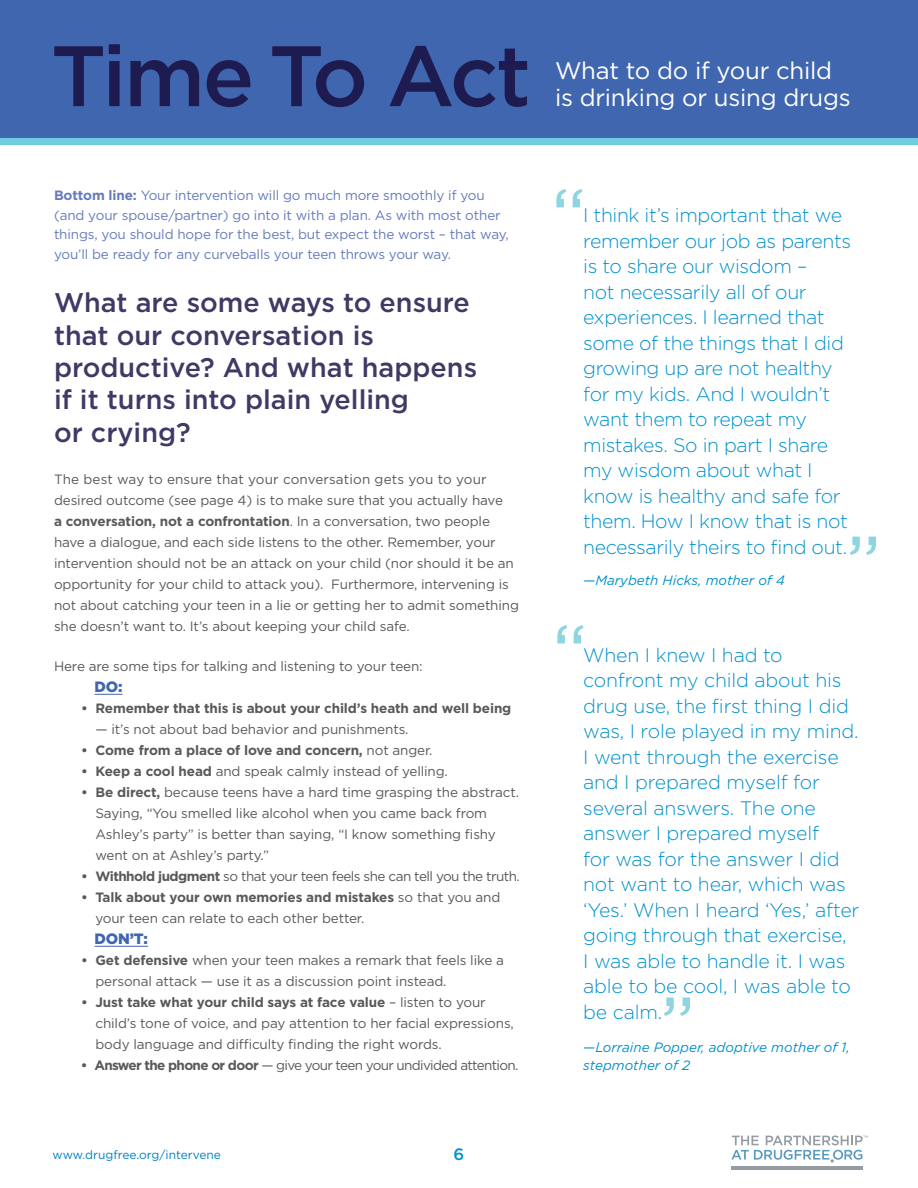
<style>
.page{position:relative;width:918px;height:1188px;background:#fff}
.page>*{position:absolute;margin:0;border:0;box-sizing:border-box;transform-origin:0 0}
.t1{font:500 85.5px "Gotham";letter-spacing:-.04em;color:#1d1b4f}
.t2{font:500 27px/32.4px "Gotham";color:#3e3a65}
.t3{font:24px/27px "Gotham";letter-spacing:-.01em;color:#fff}
.t4{font:300 19.5px/25.5px "Gotham";letter-spacing:-.02em;color:#0091cd}
.t5{font:500 16.5px "Gotham";color:#0091cd}
.t6{font:900 15px "Gotham";color:#4166b0}
.t7{font:13.5px/21px "Gotham";letter-spacing:-.01em;color:#58595b}
.t8{font:13.5px/19.5px "Gotham";letter-spacing:-.01em;color:#657bbc}
.t9{font:700 13.5px "Gotham";letter-spacing:-.01em;color:#58595b}
.t10{font:italic 13.5px/18px "Gotham";color:#0091cd}
.t11{font:13.5px "Gotham";letter-spacing:-.04em;color:#58595b}
.t12{font:13.5px "Gotham";letter-spacing:-.05em;color:#58595b}
.t13{font:12px "Gotham";color:#0081c4}
.s1{font-weight:700}
.s2{font-weight:400}
</style>
<div class="page">
<div style="left:0;top:0;width:918px;height:140px;background:#4166b0"></div>
<div style="left:0;top:138px;width:918px;height:7px;background:#6fcddd"></div>
<hr style="left:731px;top:1166px;width:131px;height:4px;background:#949ca1">
<svg style="left:731px;top:1135px;width:137px;height:28px"></svg>
<svg style="left:94px;top:694px;width:29px;height:1px"></svg>
<hr style="left:94px;top:946px;width:54px;height:1px;background:#4166b0">
<svg style="left:556px;top:189px;width:27px;height:18px"></svg>
<svg style="left:557px;top:625px;width:27px;height:19px"></svg>
<svg style="left:850px;top:537px;width:26px;height:18px"></svg>
<svg style="left:664px;top:998px;width:26px;height:18px"></svg>
<h1 class="t1" style="left:51px;top:27px;width:482px">Time To Act</h1>
<h3 class="t3" style="left:555px;top:56px;width:297px">What to do if your child is drinking or using drugs</h3>
<p class="t8" style="left:54px;top:186px;width:456px"><span class="s1">Bottom line:</span> Your intervention will go much more smoothly if you (and your spouse/partner) go into it with a plan. As with most other things, you should hope for the best, but expect the worst – that way, you’ll be ready for any curveballs your teen throws your way.</p>
<h2 class="t2" style="left:54px;top:286px;width:425px">What are some ways to ensure that our conversation is productive? And what happens if it turns into plain yelling<br>or crying?</h2>
<p class="t7" style="left:54px;top:468px;width:467px">The best way to ensure that your conversation gets you to your desired outcome (see page 4) is to make sure that you actually have<br><span class="s1">a conversation, not a confrontation</span>. In a conversation, two people have a dialogue, and each side listens to the other. Remember, your intervention should not be an attack on your child (nor should it be an opportunity for your child to attack you). Furthermore, intervening is not about catching your teen in a lie or getting her to admit something she doesn’t want to. It’s about keeping your child safe.</p>
<p class="t7" style="left:54px;top:656px;width:370px">Here are some tips for talking and listening to your teen:</p>
<p class="t6" style="left:94px;top:678px;width:30px">DO:</p>
<p class="t9" style="left:81px;top:701px;width:432px">• Remember that this is about your child’s heath and well being</p>
<p class="t7" style="left:95px;top:719px;width:315px">— it’s not about bad behavior and punishments.</p>
<p class="t9" style="left:81px;top:743px;width:353px">• Come from a place of love and concern, <span class="s2">not anger.</span></p>
<p class="t7" style="left:81px;top:761px;width:368px"><span class="s1">• Keep a cool head</span> and speak calmly instead of yelling.</p>
<p class="t7" style="left:95px;top:782px;width:425px;text-indent:-14px"><span class="s1">• Be direct,</span> because teens have a hard time grasping the abstract.<br>Saying, “You smelled like alcohol when you came back from Ashley’s party” is better than saying, “I know something fishy went on at Ashley’s party.”</p>
<p class="t11" style="left:81px;top:869px;width:440px"><span class="s1">• Withhold judgment</span> so that your teen feels she can tell you the truth.</p>
<p class="t7" style="left:95px;top:887px;width:406px;text-indent:-14px"><span class="s1">• Talk about your own memories and mistakes</span> so that you and your teen can relate to each other better.</p>
<p class="t6" style="left:94px;top:930px;width:55px">DON’T:</p>
<p class="t7" style="left:95px;top:950px;width:410px;text-indent:-14px"><span class="s1">• Get defensive</span> when your teen makes a remark that feels like a personal attack — use it as a discussion point instead.</p>
<p class="t7" style="left:95px;top:992px;width:420px;text-indent:-14px"><span class="s1">• Just take what your child says at face value</span> – listen to your child’s tone of voice, and pay attention to her facial expressions, body language and difficulty finding the right words.</p>
<p class="t12" style="left:81px;top:1058px;width:439px"><span class="s1">• Answer the phone or door</span> — give your teen your undivided attention.</p>
<p class="t13" style="left:52px;top:1148px;width:170px">www.drugfree.org/intervene</p>
<p class="t5" style="left:454px;top:1145px;width:12px">6</p>
<p class="t4" style="left:583px;top:202px;width:270px">I think it’s important that we remember our job as parents is to share our wisdom –<br>not necessarily all of our experiences. I learned that some of the things that I did growing up are not healthy for my kids. And I wouldn’t want them to repeat my mistakes. So in part I share my wisdom about what I know is healthy and safe for them. How I know that is not necessarily theirs to find out.</p>
<p class="t10" style="left:583px;top:571px;width:203px">—Marybeth Hicks, mother of 4</p>
<p class="t4" style="left:583px;top:642px;width:278px">When I knew I had to confront my child about his drug use, the first thing I did was, I role played in my mind.<br>I went through the exercise and I prepared myself for several answers. The one answer I prepared myself<br>for was for the answer I did not want to hear, which was ‘Yes.’ When I heard ‘Yes,’ after going through that exercise,<br>I was able to handle it. I was able to be cool, I was able to be calm.</p>
<p class="t10" style="left:583px;top:1038px;width:268px">—Lorraine Popper, adoptive mother of 1, stepmother of 2</p>
</div>
